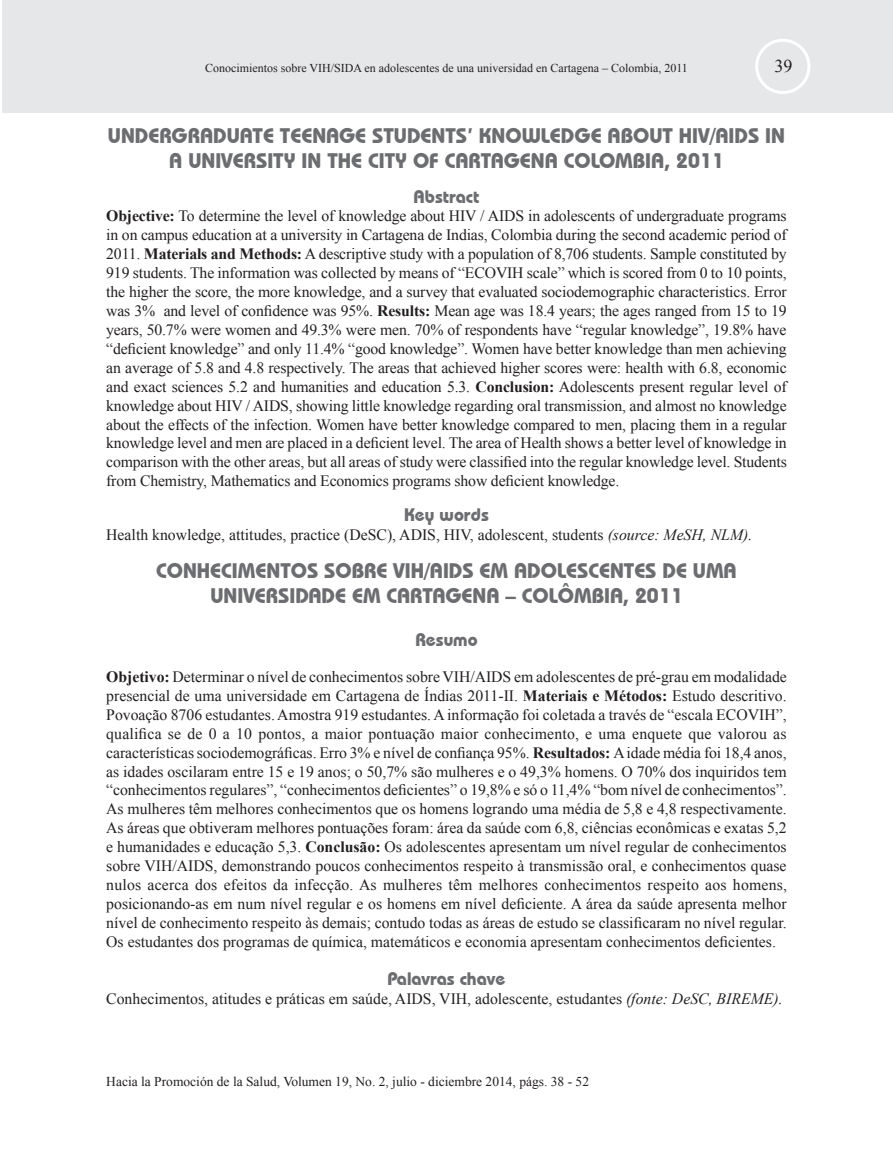
<style>
.page{position:relative;width:893px;height:1149px;background:#fff}
.page>*{position:absolute;margin:0;border:0;box-sizing:border-box;transform-origin:0 0}
.t1{font:700 21px/25.2px "Bauhaus IT Cby BT";color:#6c6d70;text-align:center}
.t2{font:700 18px "Bauhaus IT Cby BT";color:#6c6d70}
.t3{font:18px "Times New Roman";color:#231f20}
.t4{font:15.75px/18.9px "Times New Roman";color:#231f20;text-align:justify}
.t5{font:13.5px "Times New Roman";color:#231f20}
.t6{font:12px "Times New Roman";color:#231f20}
.s1{font-weight:700}
.s2{font-style:italic}
</style>
<div class="page">
<div style="left:2px;top:0;width:891px;height:113px;background:#e6e7e9"></div>
<div style="left:755px;top:39px;width:55px;height:55px;border:3px solid #fff;border-radius:50%"></div>
<p class="t6" style="left:205px;top:60px;width:484px">Conocimientos sobre VIH/SIDA en adolescentes de una universidad en Cartagena – Colombia, 2011</p>
<p class="t3" style="left:774px;top:54px;width:19px">39</p>
<h1 class="t1" style="left:108px;top:123px;width:679px">UNDERGRADUATE TEENAGE STUDENTS’ KNOWLEDGE ABOUT HIV/AIDS IN<br>A UNIVERSITY IN THE CITY OF CARTAGENA COLOMBIA, 2011</h1>
<p class="t2" style="left:414px;top:185px;width:67px">Abstract</p>
<p class="t4" style="left:106px;top:206px;width:682px"><span class="s1">Objective:</span> To determine the level of knowledge about HIV / AIDS in adolescents of undergraduate programs in on campus education at a university in Cartagena de Indias, Colombia during the second academic period of 2011. <span class="s1">Materials and Methods:</span> A descriptive study with a population of 8,706 students. Sample constituted by 919 students. The information was collected by means of “ECOVIH scale” which is scored from 0 to 10 points, the higher the score, the more knowledge, and a survey that evaluated sociodemographic characteristics. Error was 3% and level of confidence was 95%. <span class="s1">Results:</span> Mean age was 18.4 years; the ages ranged from 15 to 19 years, 50.7% were women and 49.3% were men. 70% of respondents have “regular knowledge”, 19.8% have “deficient knowledge” and only 11.4% “good knowledge”. Women have better knowledge than men achieving an average of 5.8 and 4.8 respectively. The areas that achieved higher scores were: health with 6.8, economic and exact sciences 5.2 and humanities and education 5.3. <span class="s1">Conclusion:</span> Adolescents present regular level of knowledge about HIV / AIDS, showing little knowledge regarding oral transmission, and almost no knowledge about the effects of the infection. Women have better knowledge compared to men, placing them in a regular knowledge level and men are placed in a deficient level. The area of Health shows a better level of knowledge in comparison with the other areas, but all areas of study were classified into the regular knowledge level. Students from Chemistry, Mathematics and Economics programs show deficient knowledge.</p>
<p class="t2" style="left:404px;top:503px;width:86px">Key words</p>
<p class="t4" style="left:106px;top:524px;width:648px">Health knowledge, attitudes, practice (DeSC), ADIS, HIV, adolescent, students <span class="s2">(source: MeSH, NLM).</span></p>
<h1 class="t1" style="left:156px;top:557px;width:582px">CONHECIMENTOS SOBRE VIH/AIDS EM ADOLESCENTES DE UMA<br>UNIVERSIDADE EM CARTAGENA – COLÔMBIA, 2011</h1>
<p class="t2" style="left:415px;top:628px;width:64px">Resumo</p>
<p class="t4" style="left:106px;top:666px;width:682px"><span class="s1">Objetivo:</span> Determinar o nível de conhecimentos sobre VIH/AIDS em adolescentes de pré-grau em modalidade presencial de uma universidade em Cartagena de Índias 2011-II. <span class="s1">Materiais e Métodos:</span> Estudo descritivo.<br>Povoação 8706 estudantes. Amostra 919 estudantes. A informação foi coletada a través de “escala ECOVIH”, qualifica se de 0 a 10 pontos, a maior pontuação maior conhecimento, e uma enquete que valorou as características sociodemográficas. Erro 3% e nível de confiança 95%. <span class="s1">Resultados:</span> A idade média foi 18,4 anos, as idades oscilaram entre 15 e 19 anos; o 50,7% são mulheres e o 49,3% homens. O 70% dos inquiridos tem “conhecimentos regulares”, “conhecimentos deficientes” o 19,8% e só o 11,4% “bom nível de conhecimentos”.<br>As mulheres têm melhores conhecimentos que os homens logrando uma média de 5,8 e 4,8 respectivamente.<br>As áreas que obtiveram melhores pontuações foram: área da saúde com 6,8, ciências econômicas e exatas 5,2 e humanidades e educação 5,3. <span class="s1">Conclusão:</span> Os adolescentes apresentam um nível regular de conhecimentos sobre VIH/AIDS, demonstrando poucos conhecimentos respeito à transmissão oral, e conhecimentos quase nulos acerca dos efeitos da infecção. As mulheres têm melhores conhecimentos respeito aos homens, posicionando-as em num nível regular e os homens em nível deficiente. A área da saúde apresenta melhor nível de conhecimento respeito às demais; contudo todas as áreas de estudo se classificaram no nível regular.<br>Os estudantes dos programas de química, matemáticos e economia apresentam conhecimentos deficientes.</p>
<p class="t2" style="left:388px;top:967px;width:119px">Palavras chave</p>
<p class="t4" style="left:106px;top:989px;width:678px">Conhecimentos, atitudes e práticas em saúde, AIDS, VIH, adolescente, estudantes <span class="s2">(fonte: DeSC, BIREME).</span></p>
<p class="t5" style="left:106px;top:1072px;width:484px">Hacia la Promoción de la Salud, Volumen 19, No. 2, julio - diciembre 2014, págs. 38 - 52</p>
</div>
